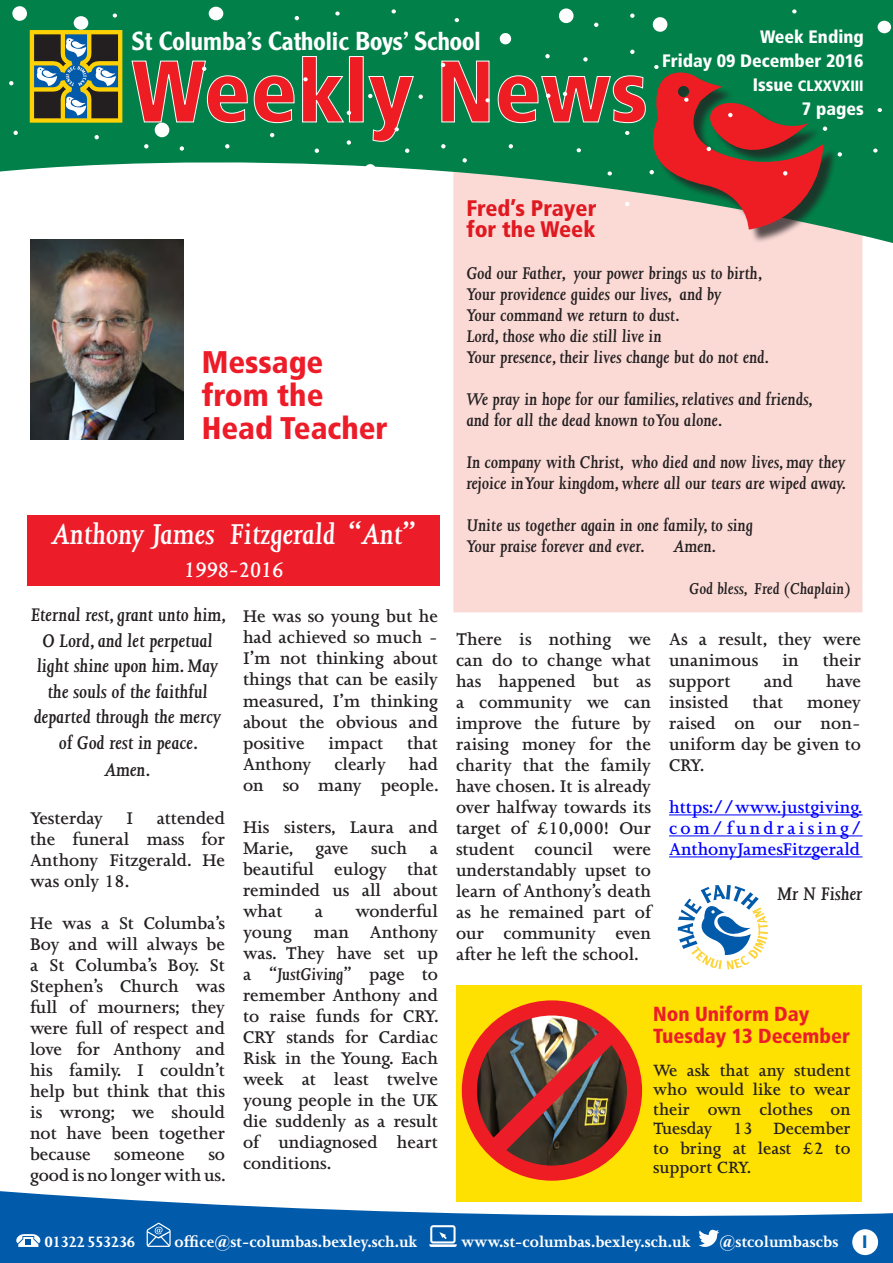
<style>
.page{position:relative;width:893px;height:1263px;background:#fff}
.page>*{position:absolute;margin:0;border:0;box-sizing:border-box;transform-origin:0 0}
.t1{font:900 condensed 87.15px "Frutiger";color:#ee1d23}
.t2{font:italic 600 33px "Joanna";color:#fff}
.t3{font:900 condensed 31.35px/33px "Frutiger";color:#ed1c29}
.t4{font:500 25.5px "Clearface Gothic LH";color:#fff}
.t5{font:italic 600 24px "Joanna";color:#fff}
.t6{font:900 condensed 22.5px/21px "Frutiger";color:#e01921}
.t7{font:italic 600 21px/25.5px "Joanna";color:#231f20;text-align:center}
.t8{font:900 condensed 20.4px/21.9px "Frutiger";color:#ed1c29}
.t9{font:600 19.5px/21px "Joanna";color:#231f20;text-align:justify}
.t10{font:italic 600 19.5px/21px "Joanna";color:#231f20}
.t11{font:600 19.5px/21px "Joanna";color:#00f;text-align:justify}
.t12{font:600 18.75px/19.5px "Joanna";color:#231f20;text-align:justify}
.t13{font:700 18.45px "Humanist 521 BT";color:#0162b0}
.t14{font:900 condensed 18px "Frutiger";color:#fff}
.t15{font:italic 600 18px "Joanna";color:#231f20}
.t16{font:700 17.25px "Joanna";color:#fff}
.t17{font:700 17.25px "Joanna";letter-spacing:-.07em;color:#fff}
.t18{font:900 condensed 15px "Frutiger";color:#fff}
.s1{font-size:18px}
.s2{font-style:italic}
</style>
<div class="page">
<div style="left:456px;top:986px;width:405px;height:216px;background:#ffe101"></div>
<div style="left:27px;top:515px;width:412px;height:71px;background:#ed1c29"></div>
<div style="left:453px;top:243px;width:409px;height:369px;background:#fbdad6"></div>
<img style="left:30px;top:243px;width:153px;height:196px">
<hr style="left:669px;top:814px;width:193px;height:1px;background:#00f">
<hr style="left:669px;top:835px;width:193px;height:1px;background:#00f">
<hr style="left:669px;top:856px;width:193px;height:1px;background:#00f">
<svg style="left:0;top:1191px;width:893px;height:72px;fill:#015aaa"></svg>
<div style="left:852px;top:1229px;width:26px;height:26px;background:#fff;border-radius:50%"></div>
<svg style="left:16px;top:1234px;width:25px;height:13px"></svg>
<svg style="left:147px;top:1223px;width:24px;height:24px"></svg>
<svg style="left:429px;top:1225px;width:28px;height:22px"></svg>
<svg style="left:698px;top:1229px;width:21px;height:21px"></svg>
<svg style="left:0;top:0;width:893px;height:243px;fill:#018149"></svg>
<svg style="left:30px;top:30px;width:92px;height:93px;background:#777c4d"></svg>
<div style="left:655px;top:74px;width:182px;height:169px;background:#231f20;opacity:.75"></div>
<svg style="left:594px;top:23px;width:4px;height:4px"></svg>
<svg style="left:630px;top:14px;width:5px;height:4px"></svg>
<svg style="left:131px;top:60px;width:164px;height:63px;background:#188c59"></svg>
<svg style="left:295px;top:16px;width:4px;height:4px"></svg>
<svg style="left:652px;top:17px;width:16px;height:15px"></svg>
<svg style="left:837px;top:152px;width:5px;height:5px"></svg>
<svg style="left:462px;top:158px;width:5px;height:5px"></svg>
<svg style="left:441px;top:144px;width:5px;height:5px"></svg>
<svg style="left:405px;top:148px;width:5px;height:5px"></svg>
<div style="left:155px;top:122px;width:14px;height:15px;background:#fff;border-radius:50%"></div>
<div style="left:559px;top:8px;width:15px;height:15px;background:#fff;border-radius:50%"></div>
<svg style="left:12px;top:6px;width:15px;height:15px"></svg>
<div style="left:499px;top:33px;width:12px;height:12px;background:#fff;border-radius:5px"></div>
<div style="left:364px;top:164px;width:12px;height:12px;background:#fff;border-radius:5px"></div>
<svg style="left:144px;top:144px;width:5px;height:5px"></svg>
<svg style="left:13px;top:130px;width:5px;height:5px"></svg>
<svg style="left:180px;top:146px;width:4px;height:5px"></svg>
<svg style="left:9px;top:81px;width:5px;height:5px"></svg>
<svg style="left:94px;top:135px;width:5px;height:5px"></svg>
<svg style="left:270px;top:133px;width:4px;height:4px"></svg>
<svg style="left:225px;top:144px;width:5px;height:5px"></svg>
<svg style="left:315px;top:148px;width:4px;height:5px"></svg>
<svg style="left:346px;top:140px;width:5px;height:5px"></svg>
<div style="left:209px;top:7px;width:14px;height:13px;background:#fff;border-radius:50%"></div>
<svg style="left:877px;top:108px;width:5px;height:4px"></svg>
<svg style="left:873px;top:148px;width:5px;height:5px"></svg>
<svg style="left:792px;top:9px;width:5px;height:5px"></svg>
<svg style="left:441px;top:60px;width:49px;height:63px;background:#20905f"></svg>
<svg style="left:391px;top:9px;width:5px;height:5px"></svg>
<svg style="left:335px;top:11px;width:5px;height:5px"></svg>
<svg style="left:455px;top:18px;width:4px;height:4px"></svg>
<svg style="left:113px;top:13px;width:4px;height:5px"></svg>
<div style="left:74px;top:16px;width:14px;height:14px;background:#fff;border-radius:50%"></div>
<div style="left:877px;top:21px;width:14px;height:12px;background:#fff;border-radius:50%"></div>
<svg style="left:302px;top:56px;width:49px;height:67px;background:#1e8f5d"></svg>
<svg style="left:497px;top:50px;width:330px;height:179px;background:#627859"></svg>
<svg style="left:368px;top:76px;width:55px;height:66px;background:#158b57"></svg>
<svg style="left:678px;top:885px;width:90px;height:84px"></svg>
<img style="left:469px;top:1008px;width:165px;height:165px;border-radius:83px">
<div style="left:462px;top:1000px;width:180px;height:181px;border:15px solid #ee1d23;border-radius:50%"></div>
<img style="left:486px;top:1027px;width:131px;height:130px">
<p class="t4" style="left:132px;top:25px;width:350px">St Columba’s Catholic Boys’ School</p>
<p class="t14" style="left:760px;top:26px;width:105px">Week Ending</p>
<p class="t14" style="left:662px;top:50px;width:203px">Friday 09 December 2016</p>
<p class="t18" style="left:753px;top:77px;width:112px"><span class="s1">Issue</span> CLXXVXIII</p>
<p class="t1" style="left:132px;top:39px;width:518px">Weekly News</p>
<p class="t14" style="left:802px;top:98px;width:63px">7 pages</p>
<p class="t3" style="left:202px;top:346px;width:123px">Message from the</p>
<p class="t3" style="left:202px;top:412px;width:188px">Head Teacher</p>
<p class="t2" style="left:52px;top:516px;width:366px">Anthony James Fitzgerald “Ant”</p>
<p class="t5" style="left:184px;top:557px;width:101px">1998-2016</p>
<p class="t7" style="left:31px;top:602px;width:197px">Eternal rest, grant unto him,<br>O Lord, and let perpetual light shine upon him. May the souls of the faithful departed through the mercy of God rest in peace.</p>
<p class="t7" style="left:104px;top:757px;width:48px">Amen.</p>
<p class="t9" style="left:30px;top:807px;width:197px">Yesterday I attended the funeral mass for Anthony Fitzgerald. He was only 18.</p>
<p class="t9" style="left:30px;top:912px;width:197px">He was a St Columba’s Boy and will always be a St Columba’s Boy. St Stephen’s Church was full of mourners; they were full of respect and love for Anthony and his family. I couldn’t help but think that this is wrong; we should not have been together because someone so good is no longer with us.</p>
<p class="t9" style="left:243px;top:606px;width:197px">He was so young but he had achieved so much - I’m not thinking about things that can be easily measured, I’m thinking about the obvious and positive impact that Anthony clearly had on so many people.</p>
<p class="t9" style="left:243px;top:816px;width:197px">His sisters, Laura and Marie, gave such a beautiful eulogy that reminded us all about what</p>
<p class="t9" style="left:243px;top:900px;width:197px;text-indent:112px">wonderful young man Anthony was. They have set up a <span class="s2">“JustGiving”</span> page to remember Anthony and to raise funds for CRY.<br>CRY stands for Cardiac Risk in the Young. Each week at least twelve young people in the UK die suddenly as a result of undiagnosed heart conditions.</p>
<p class="t9" style="left:315px;top:900px;width:10px">a</p>
<p class="t6" style="left:466px;top:197px;width:132px">Fred’s Prayer for the Week</p>
<p class="t10" style="left:466px;top:263px;width:298px">God our Father, your power brings us to birth,</p>
<p class="t10" style="left:466px;top:284px;width:257px">Your providence guides our lives, and by</p>
<p class="t10" style="left:466px;top:305px;width:215px">Your command we return to dust.</p>
<p class="t10" style="left:466px;top:326px;width:197px">Lord, those who die still live in</p>
<p class="t10" style="left:466px;top:347px;width:305px">Your presence, their lives change but do not end.</p>
<p class="t10" style="left:466px;top:389px;width:348px">We pray in hope for our families, relatives and friends,</p>
<p class="t10" style="left:466px;top:410px;width:258px">and for all the dead known to You alone.</p>
<p class="t10" style="left:466px;top:452px;width:382px">In company with Christ, who died and now lives, may they rejoice in Your kingdom, where all our tears are wiped away.</p>
<p class="t10" style="left:466px;top:515px;width:288px">Unite us together again in one family, to sing</p>
<p class="t10" style="left:466px;top:536px;width:180px">Your praise forever and ever.</p>
<p class="t10" style="left:674px;top:536px;width:44px">Amen.</p>
<p class="t15" style="left:689px;top:579px;width:163px">God bless, Fred (Chaplain)</p>
<p class="t9" style="left:456px;top:629px;width:197px">There is nothing we can do to change what has happened but as a community we can improve the future by raising money for the charity that the family have chosen. It is already over halfway towards its target of £10,000! Our student council were understandably upset to learn of Anthony’s death as he remained part of our community even after he left the school.</p>
<p class="t9" style="left:669px;top:629px;width:194px">As a result, they were unanimous in their support</p>
<p class="t9" style="left:669px;top:671px;width:194px;text-indent:157px">have insisted that money raised on our non&shy;uniform day be given to CRY.</p>
<p class="t11" style="left:669px;top:797px;width:195px">https://www.justgiving. com/fundraising/ AnthonyJamesFitzgerald</p>
<p class="t7" style="left:777px;top:881px;width:87px">Mr N Fisher</p>
<p class="t9" style="left:764px;top:671px;width:31px">and</p>
<p class="t8" style="left:653px;top:1002px;width:198px">Non Uniform Day<br>Tuesday 13 December</p>
<p class="t12" style="left:653px;top:1060px;width:199px">We ask that any student who would like to wear their own clothes on Tuesday 13 December to bring at least £2 to support CRY.</p>
<p class="t17" style="left:44px;top:1232px;width:93px">01322 553236</p>
<p class="t16" style="left:174px;top:1232px;width:244px">office@st-columbas.bexley.sch.uk</p>
<p class="t16" style="left:461px;top:1232px;width:231px">www.st-columbas.bexley.sch.uk</p>
<p class="t16" style="left:719px;top:1232px;width:120px">@stcolumbascbs</p>
<p class="t13" style="left:860px;top:1230px;width:12px">1</p>
</div>
